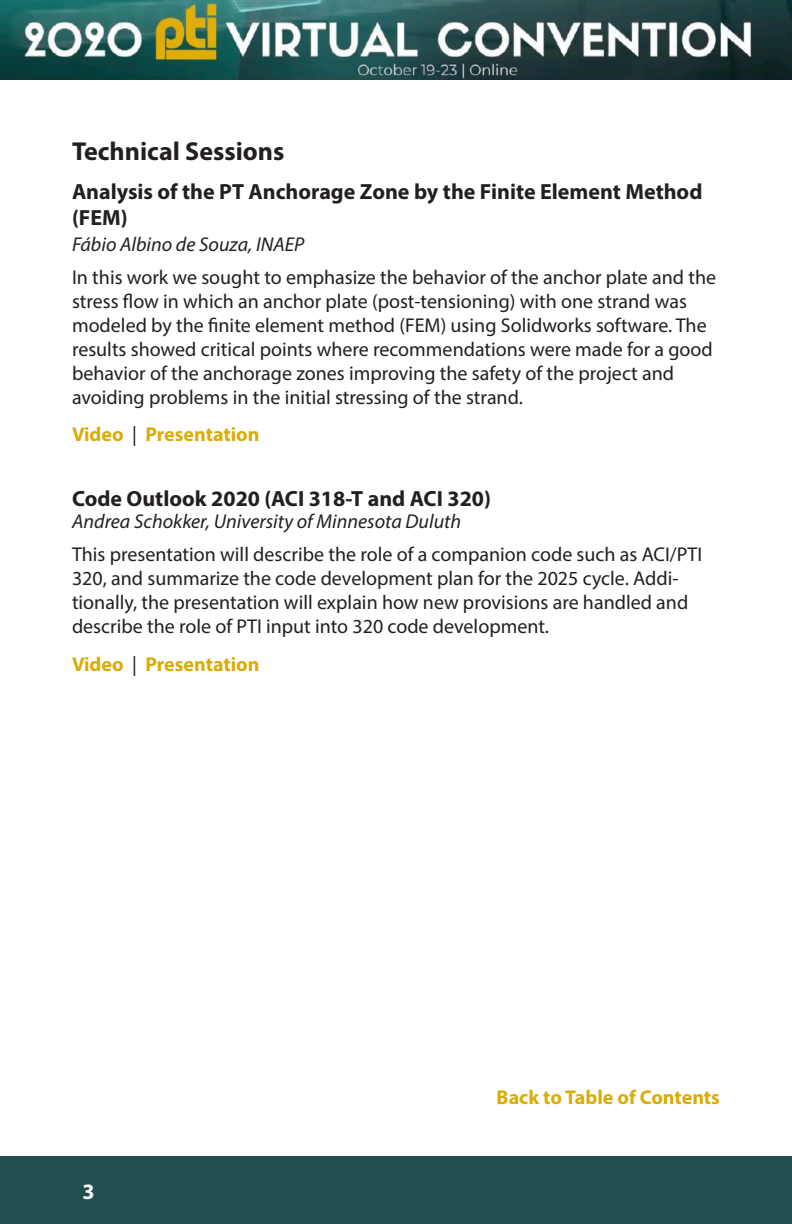
<style>
.page{position:relative;width:792px;height:1224px;background:#fff}
.page>*{position:absolute;margin:0;border:0;box-sizing:border-box;transform-origin:0 0}
.t1{font:700 26px "Myriad Pro";color:#231f20}
.t2{font:700 22px/26.4px "Myriad Pro";color:#231f20}
.t3{font:700 22px "Myriad Pro";color:#fff}
.t4{font:20px/24px "Myriad Pro";color:#231f20}
.t5{font:italic 20px "Myriad Pro";color:#231f20}
.t6{font:700 20px "Myriad Pro";color:#d9ad07}
.s1{font-weight:400;color:#231f20}
</style>
<div class="page">
<img style="left:0;top:0;width:792px;height:79px">
<div style="left:0;top:1156px;width:792px;height:68px;background:#224f4f"></div>
<p class="t1" style="left:72px;top:134px;width:214px">Technical Sessions</p>
<p class="t2" style="left:72px;top:177px;width:632px">Analysis of the PT Anchorage Zone by the Finite Element Method (FEM)</p>
<p class="t5" style="left:72px;top:232px;width:234px">Fábio Albino de Souza, INAEP</p>
<p class="t4" style="left:72px;top:265px;width:646px">In this work we sought to emphasize the behavior of the anchor plate and the stress flow in which an anchor plate (post-tensioning) with one strand was modeled by the finite element method (FEM) using Solidworks software. The results showed critical points where recommendations were made for a good behavior of the anchorage zones improving the safety of the project and avoiding problems in the initial stressing of the strand.</p>
<p class="t6" style="left:72px;top:421px;width:189px">Video <span class="s1">|</span> Presentation</p>
<p class="t2" style="left:72px;top:484px;width:421px">Code Outlook 2020 (ACI 318-T and ACI 320)</p>
<p class="t5" style="left:72px;top:509px;width:391px">Andrea Schokker, University of Minnesota Duluth</p>
<p class="t4" style="left:72px;top:542px;width:632px">This presentation will describe the role of a companion code such as ACI/PTI 320, and summarize the code development plan for the 2025 cycle. Addi&shy;tionally, the presentation will explain how new provisions are handled and describe the role of PTI input into 320 code development.</p>
<p class="t6" style="left:72px;top:651px;width:189px">Video <span class="s1">|</span> Presentation</p>
<p class="t3" style="left:82px;top:1177px;width:14px">3</p>
<p class="t6" style="left:497px;top:1084px;width:225px">Back to Table of Contents</p>
</div>
